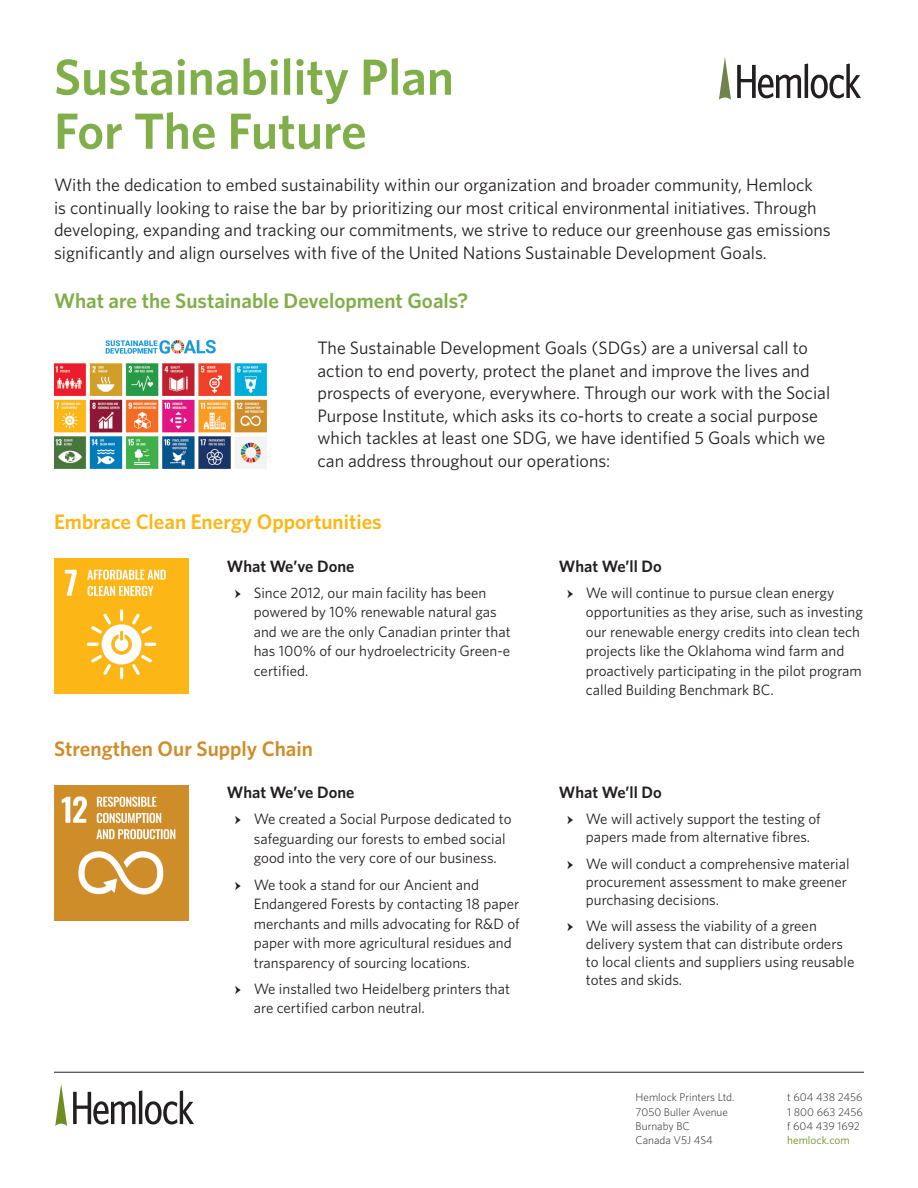
<style>
.page{position:relative;width:918px;height:1188px;background:#fff}
.page>*{position:absolute;margin:0;border:0;box-sizing:border-box;transform-origin:0 0}
.t1{font:600 51px/54px "Whitney";color:#80ae49}
.t2{font:600 21px "Whitney";color:#80ae49}
.t3{font:600 21px "Whitney";color:#fcb615}
.t4{font:600 21px "Whitney";color:#cf8d29}
.t5{font:18px/22.5px "Whitney";color:#231f20}
.t6{font:600 16.5px "Whitney";color:#231f20}
.t7{font:15px/19.5px "Whitney";color:#231f20}
.t8{font:300 11.25px/14.2px "Whitney";color:#231f20}
.t9{font:11.25px "Whitney";color:#6d8d23}
.s1{font-family:"Minion Pro"}
</style>
<div class="page">
<img style="left:54px;top:559px;width:135px;height:135px">
<img style="left:54px;top:339px;width:213px;height:130px">
<svg style="left:737px;top:64px;width:124px;height:34px"></svg>
<svg style="left:719px;top:57px;width:12px;height:43px"></svg>
<img style="left:54px;top:785px;width:135px;height:135px">
<svg style="left:73px;top:1090px;width:121px;height:35px"></svg>
<svg style="left:55px;top:1084px;width:12px;height:42px"></svg>
<hr style="left:54px;top:1072px;width:810px;height:1px;background:#231f20">
<h1 class="t1" style="left:54px;top:49px;width:401px">Sustainability Plan<br>For The Future</h1>
<p class="t5" style="left:54px;top:173px;width:778px">With the dedication to embed sustainability within our organization and broader community, Hemlock<br>is continually looking to raise the bar by prioritizing our most critical environmental initiatives. Through developing, expanding and tracking our commitments, we strive to reduce our greenhouse gas emissions significantly and align ourselves with five of the United Nations Sustainable Development Goals.</p>
<h2 class="t2" style="left:54px;top:287px;width:416px">What are the Sustainable Development Goals?</h2>
<p class="t5" style="left:318px;top:336px;width:514px">The Sustainable Development Goals (SDGs) are a universal call to action to end poverty, protect the planet and improve the lives and prospects of everyone, everywhere. Through our work with the Social Purpose Institute, which asks its co-horts to create a social purpose which tackles at least one SDG, we have identified 5 Goals which we can address throughout our operations:</p>
<h2 class="t3" style="left:54px;top:507px;width:329px">Embrace Clean Energy Opportunities</h2>
<p class="t6" style="left:227px;top:555px;width:129px">What We’ve Done</p>
<p class="t7" style="left:254px;top:583px;width:258px;text-indent:-19px"><span class="s1">→</span> Since 2012, our main facility has been powered by 10% renewable natural gas and we are the only Canadian printer that has 100% of our hydroelectricity Green-e certified.</p>
<h2 class="t4" style="left:54px;top:735px;width:260px">Strengthen Our Supply Chain</h2>
<p class="t6" style="left:227px;top:781px;width:129px">What We’ve Done</p>
<p class="t7" style="left:254px;top:809px;width:259px;text-indent:-19px"><span class="s1">→</span> We created a Social Purpose dedicated to safeguarding our forests to embed social good into the very core of our business.</p>
<p class="t7" style="left:254px;top:874px;width:267px;text-indent:-19px"><span class="s1">→</span> We took a stand for our Ancient and Endangered Forests by contacting 18 paper merchants and mills advocating for R&amp;D of paper with more agricultural residues and transparency of sourcing locations.</p>
<p class="t7" style="left:254px;top:979px;width:258px;text-indent:-19px"><span class="s1">→</span> We installed two Heidelberg printers that are certified carbon neutral.</p>
<p class="t6" style="left:559px;top:555px;width:104px">What We’ll Do</p>
<p class="t7" style="left:586px;top:583px;width:279px;text-indent:-19px"><span class="s1">→</span> We will continue to pursue clean energy opportunities as they arise, such as investing our renewable energy credits into clean tech projects like the Oklahoma wind farm and proactively participating in the pilot program called Building Benchmark BC.</p>
<p class="t6" style="left:559px;top:781px;width:104px">What We’ll Do</p>
<p class="t7" style="left:567px;top:810px;width:255px;line-height:18px;text-align:center"><span class="s1">→</span> We will actively support the testing of papers made from alternative fibres.</p>
<p class="t7" style="left:586px;top:854px;width:265px;line-height:18px;text-indent:-19px"><span class="s1">→</span> We will conduct a comprehensive material procurement assessment to make greener purchasing decisions.</p>
<p class="t7" style="left:586px;top:916px;width:270px;line-height:18px;text-indent:-19px"><span class="s1">→</span> We will assess the viability of a green delivery system that can distribute orders to local clients and suppliers using reusable totes and skids.</p>
<p class="t8" style="left:636px;top:1090px;width:100px">Hemlock Printers Ltd.<br>7050 Buller Avenue<br>Burnaby BC<br>Canada V5J 4S4</p>
<p class="t8" style="left:787px;top:1090px;width:77px;text-align:justify">t 604 438 2456<br>1 800 663 2456 f 604 439 1692</p>
<p class="t9" style="left:787px;top:1133px;width:64px">hemlock.com</p>
</div>
